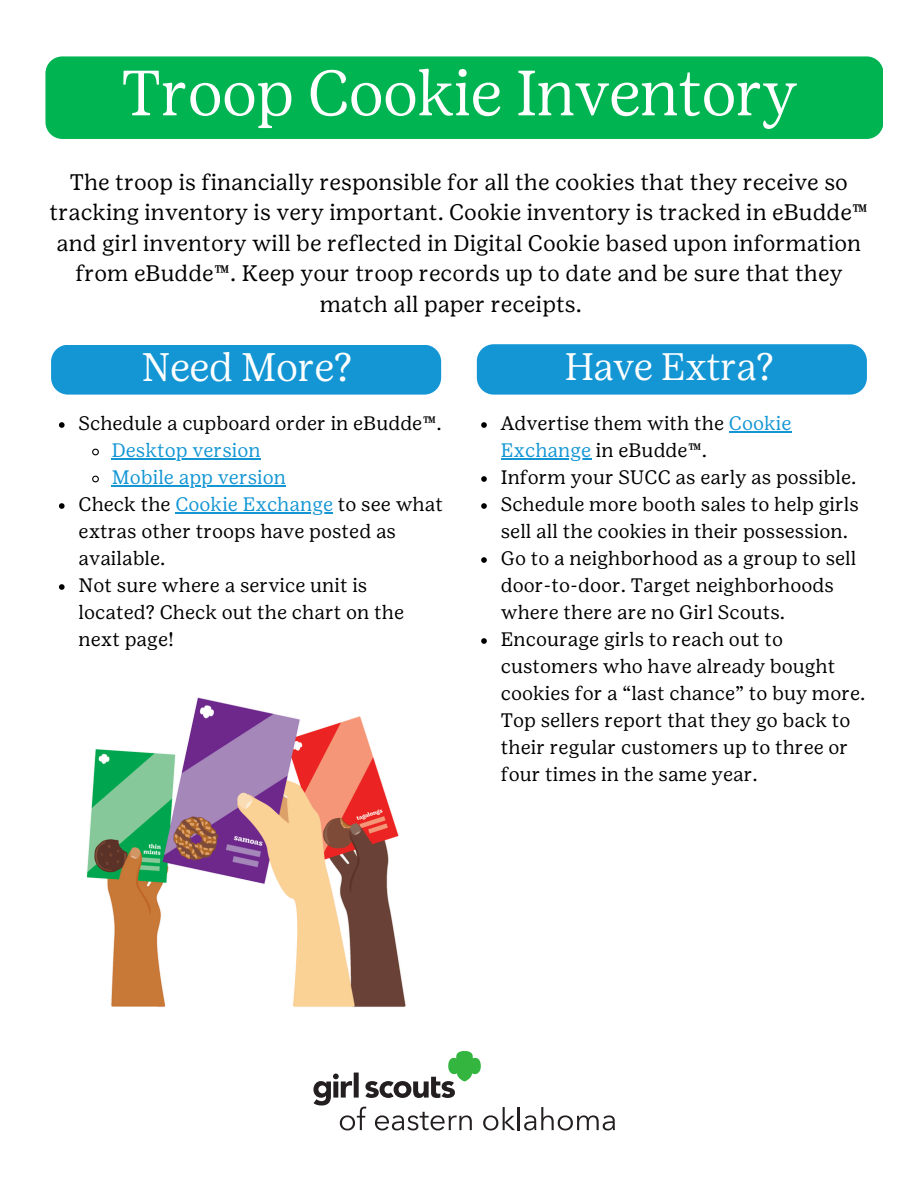
<style>
.page{position:relative;width:918px;height:1188px;background:#fff}
.page>*{position:absolute;margin:0;border:0;box-sizing:border-box;transform-origin:0 0}
.t1{font:300 63.75px "Girl Scout Display";color:#fff}
.t2{font:300 39.75px "Girl Scout Display";color:#fff}
.t3{font:300 38.25px "Girl Scout Display";color:#fff}
.t4{font:22.5px "Girl Scout Text";color:#000}
.t5{font:19.5px/27px "Girl Scout Text";color:#000}
.t6{font:19.5px "Girl Scout Text";color:#1496d4}
.s1{color:#1496d4}
</style>
<div class="page">
<div style="left:45px;top:56px;width:838px;height:83px;background:#00b451;border-radius:17px"></div>
<div style="left:51px;top:345px;width:390px;height:50px;background:#1496d4;border-radius:17px"></div>
<svg style="left:313px;top:1051px;width:202px;height:79px"></svg>
<hr style="left:518px;top:1107px;width:2px;height:23px;background:#231f20">
<svg style="left:524px;top:1107px;width:91px;height:23px"></svg>
<div style="left:477px;top:344px;width:390px;height:51px;background:#1496d4;border-radius:17px"></div>
<img style="left:86px;top:697px;width:320px;height:310px">
<svg style="left:59px;top:422px;width:6px;height:6px"></svg>
<svg style="left:92px;top:448px;width:7px;height:8px"></svg>
<hr style="left:112px;top:458px;width:149px;height:1px;background:#1496d4">
<svg style="left:92px;top:475px;width:7px;height:8px"></svg>
<hr style="left:112px;top:485px;width:174px;height:1px;background:#1496d4">
<svg style="left:59px;top:503px;width:6px;height:6px"></svg>
<hr style="left:175px;top:512px;width:158px;height:1px;background:#1496d4">
<svg style="left:59px;top:584px;width:6px;height:6px"></svg>
<svg style="left:481px;top:422px;width:6px;height:6px"></svg>
<hr style="left:729px;top:431px;width:63px;height:1px;background:#1496d4">
<hr style="left:501px;top:458px;width:90px;height:1px;background:#1496d4">
<svg style="left:481px;top:476px;width:6px;height:6px"></svg>
<svg style="left:481px;top:503px;width:6px;height:6px"></svg>
<svg style="left:481px;top:557px;width:6px;height:6px"></svg>
<svg style="left:481px;top:638px;width:6px;height:6px"></svg>
<h3 class="t1" style="left:121px;top:55px;width:678px">Troop Cookie Inventory</h3>
<h2 class="t4" style="left:70px;top:169px;width:780px">The troop is financially responsible for all the cookies that they receive so</h2>
<h2 class="t4" style="left:50px;top:199px;width:820px">tracking inventory is very important. Cookie inventory is tracked in eBudde™</h2>
<h2 class="t4" style="left:57px;top:230px;width:806px">and girl inventory will be reflected in Digital Cookie based upon information</h2>
<h2 class="t4" style="left:75px;top:260px;width:769px">from eBudde™. Keep your troop records up to date and be sure that they</h2>
<h2 class="t4" style="left:320px;top:290px;width:264px">match all paper receipts.</h2>
<h2 class="t2" style="left:142px;top:344px;width:212px">Need More?</h2>
<p class="t5" style="left:79px;top:410px;width:365px">Schedule a cupboard order in eBudde™.</p>
<p class="t6" style="left:112px;top:439px;width:151px">Desktop version</p>
<p class="t6" style="left:112px;top:466px;width:176px">Mobile app version</p>
<p class="t5" style="left:79px;top:491px;width:366px">Check the <span class="s1">Cookie Exchange</span> to see what</p>
<p class="t5" style="left:79px;top:518px;width:319px">extras other troops have posted as available.<br>Not sure where a service unit is</p>
<p class="t5" style="left:79px;top:599px;width:327px">located? Check out the chart on the next page!</p>
<p class="t3" style="left:565px;top:344px;width:210px">Have Extra?</p>
<p class="t5" style="left:501px;top:410px;width:292px">Advertise them with the <span class="s1">Cookie</span></p>
<p class="t5" style="left:501px;top:437px;width:360px"><span class="s1">Exchange</span> in eBudde™.<br>Inform your SUCC as early as possible.<br>Schedule more booth sales to help girls</p>
<p class="t5" style="left:501px;top:518px;width:357px">sell all the cookies in their possession.<br>Go to a neighborhood as a group to sell</p>
<p class="t5" style="left:501px;top:572px;width:335px">door-to-door. Target neighborhoods where there are no Girl Scouts.<br>Encourage girls to reach out to</p>
<p class="t5" style="left:501px;top:653px;width:366px">customers who have already bought cookies for a “last chance” to buy more.<br>Top sellers report that they go back to their regular customers up to three or four times in the same year.</p>
</div>
